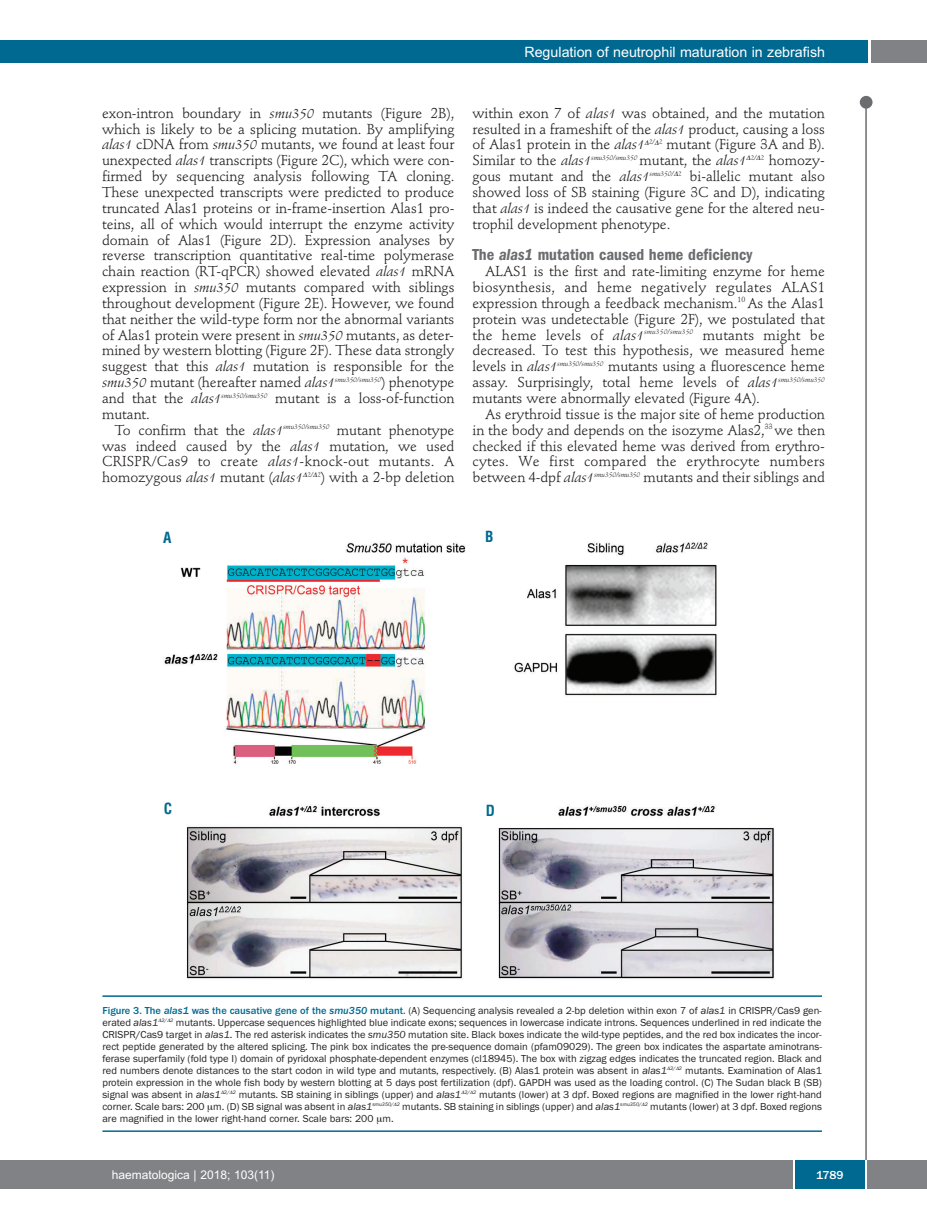
<style>
.page{position:relative;width:927px;height:1225px;background:#fff}
.page>*{position:absolute;margin:0;border:0;box-sizing:border-box;transform-origin:0 0}
.t1{font:600 condensed 16.5px "Franklin Gothic";color:#6c6d70}
.t2{font:700 condensed 15px "Helvetica";color:#006991}
.t3{font:14.25px/15.9px "Stempel Schneidler";letter-spacing:-.005em;color:#231f20;text-align:justify}
.t4{font:14.25px "Arial";color:#fff}
.t5{font:12px "Arial";color:#fff}
.t6{font:500 12px "Franklin Gothic";color:#fff}
.t7{font:10.5px/12px "Franklin Gothic";color:#231f20;text-align:justify}
.s1{font-style:italic}
.s2{font-weight:500;color:#006991}
.s3{font-weight:500;font-style:italic;color:#006991}
</style>
<div class="page">
<div style="left:860px;top:96px;width:12px;height:13px;background:#6c6d70;border-radius:50%"></div>
<hr style="left:865px;top:98px;width:2px;height:1062px;background:#6c6d70">
<div style="left:871px;top:40px;width:56px;height:22px;background:#808285"></div>
<div style="left:18px;top:40px;width:849px;height:22px;background:#006991"></div>
<div style="left:17px;top:1160px;width:910px;height:28px;background:#808285"></div>
<div style="left:795px;top:1160px;width:70px;height:28px;background:#006991"></div>
<hr style="left:793px;top:1160px;width:2px;height:28px;background:#fff">
<hr style="left:865px;top:1160px;width:2px;height:28px;background:#fff">
<div style="left:0;top:40px;width:19px;height:22px;background:#006991"></div>
<div style="left:0;top:1160px;width:18px;height:28px;background:#808285"></div>
<img style="left:163px;top:542px;width:611px;height:438px">
<hr style="left:102px;top:995px;width:720px;height:2px;background:#006991">
<hr style="left:102px;top:1130px;width:720px;height:2px;background:#006991">
<p class="t4" style="left:524px;top:44px;width:302px">Regulation of neutrophil maturation in zebrafish</p>
<p class="t3" style="left:102px;top:106px;width:354px">exon-intron boundary in <span class="s1">smu350</span> mutants (Figure 2B), which is likely to be a splicing mutation. By amplifying <span class="s1">alas1</span> cDNA from <span class="s1">smu350</span> mutants, we found at least four unexpected <span class="s1">alas1</span> transcripts (Figure 2C), which were con&shy;firmed by sequencing analysis following TA cloning.<br>These unexpected transcripts were predicted to produce truncated Alas1 proteins or in-frame-insertion Alas1 pro&shy;teins, all of which would interrupt the enzyme activity domain of Alas1 (Figure 2D). Expression analyses by reverse transcription quantitative real-time polymerase chain reaction (RT-qPCR) showed elevated <span class="s1">alas1</span> mRNA expression in <span class="s1">smu350</span> mutants compared with siblings throughout development (Figure 2E). However, we found that neither the wild-type form nor the abnormal variants of Alas1 protein were present in <span class="s1">smu350</span> mutants, as deter&shy;mined by western blotting (Figure 2F). These data strongly suggest that this <span class="s1">alas1</span> mutation is responsible for the <span class="s1">smu350</span> mutant (hereafter named <span class="s1">alas1</span><sup>smu350/smu350</sup>) phenotype and that the <span class="s1">alas1</span><sup>smu350/smu350</sup> mutant is a loss-of-function mutant.</p>
<p class="t3" style="left:102px;top:423px;width:354px;text-indent:13px">To confirm that the <span class="s1">alas1</span><sup>smu350/smu350</sup> mutant phenotype was indeed caused by the <span class="s1">alas1</span> mutation, we used CRISPR/Cas9 to create <span class="s1">alas1</span>-knock-out mutants. A homozygous <span class="s1">alas1</span> mutant (<span class="s1">alas1</span> <sup>2/</sup> <sup>2</sup>) with a 2-bp deletion</p>
<p class="t3" style="left:472px;top:106px;width:354px">within exon 7 of <span class="s1">alas1</span> was obtained, and the mutation resulted in a frameshift of the <span class="s1">alas1</span> product, causing a loss of Alas1 protein in the <span class="s1">alas1</span> <sup>2/</sup> <sup>2</sup> mutant (Figure 3A and B).<br>Similar to the <span class="s1">alas1</span><sup>smu350/smu350</sup> mutant, the <span class="s1">alas1</span> <sup>2/</sup> <sup>2</sup> homozy&shy;gous mutant and the <span class="s1">alas1</span><sup>smu350/</sup> <sup>2</sup> bi-allelic mutant also showed loss of SB staining (Figure 3C and D), indicating that <span class="s1">alas1</span> is indeed the causative gene for the altered neu&shy;trophil development phenotype.</p>
<p class="t1" style="left:472px;top:249px;width:281px">The <span class="s1">alas1</span> mutation caused heme deficiency</p>
<p class="t3" style="left:472px;top:265px;width:354px;text-indent:13px">ALAS1 is the first and rate-limiting enzyme for heme biosynthesis, and heme negatively regulates ALAS1 expression through a feedback mechanism.<sup>10</sup> As the Alas1 protein was undetectable (Figure 2F), we postulated that the heme levels of <span class="s1">alas1</span><sup>smu350/smu350</sup> mutants might be decreased. To test this hypothesis, we measured heme levels in <span class="s1">alas1</span><sup>smu350/smu350</sup> mutants using a fluorescence heme assay. Surprisingly, total heme levels of <span class="s1">alas1</span><sup>smu350/smu350 </sup>mutants were abnormally elevated (Figure 4A).</p>
<p class="t3" style="left:472px;top:407px;width:354px;text-indent:13px">As erythroid tissue is the major site of heme production in the body and depends on the isozyme Alas2,<sup>33</sup> we then checked if this elevated heme was derived from erythro&shy;cytes. We first compared the erythrocyte numbers between 4-dpf <span class="s1">alas1</span><sup>smu350/smu350</sup> mutants and their siblings and</p>
<p class="t2" style="left:163px;top:529px;width:10px">A</p>
<p class="t2" style="left:485px;top:527px;width:10px">B</p>
<p class="t2" style="left:164px;top:800px;width:10px">C</p>
<p class="t2" style="left:486px;top:802px;width:11px">D</p>
<p class="t7" style="left:102px;top:1004px;width:721px"><span class="s2">Figure 3. The</span> <span class="s3">alas1</span> <span class="s2">was the causative gene of the</span> <span class="s3">smu350</span> <span class="s2">mutant.</span> (A) Sequencing analysis revealed a 2-bp deletion within exon 7 of <span class="s1">alas1</span> in CRISPR/Cas9 gen&shy;erated <span class="s1">alas1</span> <sup>2/</sup> <sup>2</sup> mutants. Uppercase sequences highlighted blue indicate exons; sequences in lowercase indicate introns. Sequences underlined in red indicate the CRISPR/Cas9 target in <span class="s1">alas1</span>. The red asterisk indicates the <span class="s1">smu350</span> mutation site. Black boxes indicate the wild-type peptides, and the red box indicates the incor&shy;rect peptide generated by the altered splicing. The pink box indicates the pre-sequence domain (pfam09029). The green box indicates the aspartate aminotrans&shy;ferase superfamily (fold type I) domain of pyridoxal phosphate-dependent enzymes (cl18945). The box with zigzag edges indicates the truncated region. Black and red numbers denote distances to the start codon in wild type and mutants, respectively. (B) Alas1 protein was absent in <span class="s1">alas1</span> <sup>2/</sup> <sup>2</sup> mutants. Examination of Alas1 protein expression in the whole fish body by western blotting at 5 days post fertilization (dpf). GAPDH was used as the loading control. (C) The Sudan black B (SB) signal was absent in <span class="s1">alas1</span> <sup>2/</sup> <sup>2</sup> mutants. SB staining in siblings (upper) and <span class="s1">alas1</span> <sup>2/</sup> <sup>2</sup> mutants (lower) at 3 dpf. Boxed regions are magnified in the lower right-hand corner. Scale bars: 200 m. (D) SB signal was absent in <span class="s1">alas1</span><sup>smu350/</sup> <sup>2</sup> mutants. SB staining in siblings (upper) and <span class="s1">alas1</span><sup>smu350/</sup> <sup>2</sup> mutants (lower) at 3 dpf. Boxed regions are magnified in the lower right-hand corner. Scale bars: 200 m.</p>
<p class="t5" style="left:112px;top:1167px;width:164px">haematologica | 2018; 103(11)</p>
<p class="t6" style="left:816px;top:1167px;width:29px">1789</p>
</div>
